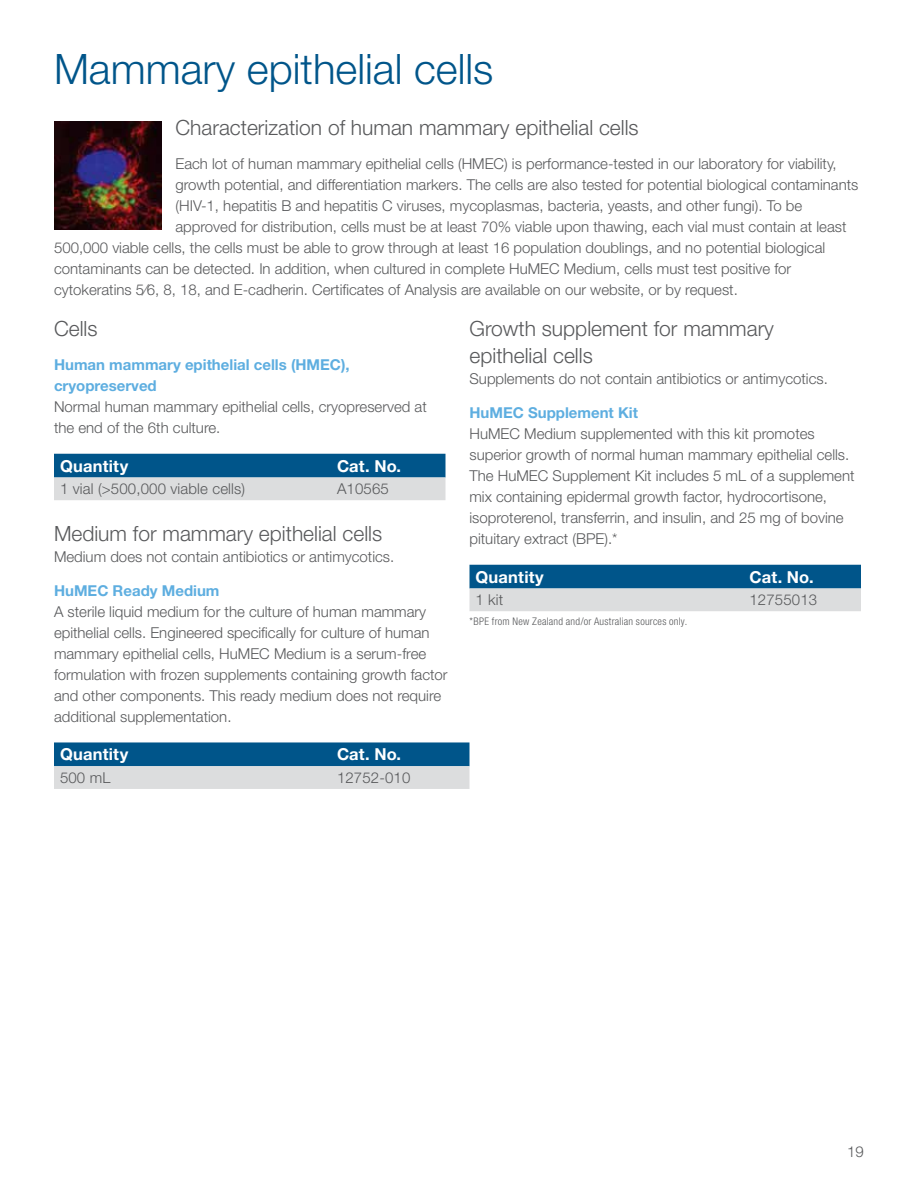
<style>
.page{position:relative;width:918px;height:1188px;background:#fff}
.page>*{position:absolute;margin:0;border:0;box-sizing:border-box;transform-origin:0 0}
.t1{font:300 42px "Helvetica Neue LT Std";color:#00558a}
.t2{font:300 21px/27px "Helvetica Neue LT Std";color:#58595b}
.t3{font:700 16.5px "Helvetica Neue LT Std";letter-spacing:.01em;color:#fff}
.t4{font:300 15px/21px "Helvetica Neue LT Std";color:#58595b}
.t5{font:700 15px/21px "Helvetica Neue LT Std";color:#5eaee0}
.t6{font:300 condensed 10.5px "Helvetica Neue LT Std";letter-spacing:.025em;color:#58595b}
</style>
<div class="page">
<svg style="left:54px;top:454px;width:392px;height:46px;background:#6c98b3"></svg>
<svg style="left:54px;top:742px;width:416px;height:47px;background:#6e99b4"></svg>
<svg style="left:469px;top:565px;width:392px;height:46px;background:#6d98b4"></svg>
<img style="left:54px;top:122px;width:108px;height:108px">
<h1 class="t1" style="left:54px;top:43px;width:441px">Mammary epithelial cells</h1>
<h2 class="t2" style="left:176px;top:114px;width:465px">Characterization of human mammary epithelial cells</h2>
<p class="t4" style="left:176px;top:153px;width:663px">Each lot of human mammary epithelial cells (HMEC) is performance-tested in our laboratory for viability,</p>
<p class="t4" style="left:176px;top:174px;width:684px">growth potential, and differentiation markers. The cells are also tested for potential biological contaminants</p>
<p class="t4" style="left:176px;top:195px;width:628px">(HIV-1, hepatitis B and hepatitis C viruses, mycoplasmas, bacteria, yeasts, and other fungi). To be</p>
<p class="t4" style="left:176px;top:216px;width:672px">approved for distribution, cells must be at least 70% viable upon thawing, each vial must contain at least</p>
<p class="t4" style="left:54px;top:237px;width:773px">500,000 viable cells, the cells must be able to grow through at least 16 population doublings, and no potential biological</p>
<p class="t4" style="left:54px;top:258px;width:739px">contaminants can be detected. In addition, when cultured in complete HuMEC Medium, cells must test positive for</p>
<p class="t4" style="left:54px;top:279px;width:685px">cytokeratins 5⁄6, 8, 18, and E-cadherin. Certificates of Analysis are available on our website, or by request.</p>
<h2 class="t2" style="left:54px;top:315px;width:45px">Cells</h2>
<p class="t5" style="left:54px;top:354px;width:297px">Human mammary epithelial cells (HMEC), cryopreserved</p>
<p class="t4" style="left:54px;top:396px;width:374px">Normal human mammary epithelial cells, cryopreserved at the end of the 6th culture.</p>
<p class="t3" style="left:60px;top:455px;width:70px">Quantity</p>
<p class="t3" style="left:337px;top:455px;width:66px">Cat. No.</p>
<p class="t4" style="left:60px;top:478px;width:187px">1 vial (&gt;500,000 viable cells)</p>
<p class="t4" style="left:337px;top:478px;width:53px">A10565</p>
<h2 class="t2" style="left:54px;top:519px;width:330px">Medium for mammary epithelial cells</h2>
<p class="t4" style="left:54px;top:546px;width:342px">Medium does not contain antibiotics or antimycotics.</p>
<p class="t5" style="left:54px;top:580px;width:167px">HuMEC Ready Medium</p>
<p class="t4" style="left:54px;top:601px;width:395px">A sterile liquid medium for the culture of human mammary epithelial cells. Engineered specifically for culture of human mammary epithelial cells, HuMEC Medium is a serum-free formulation with frozen supplements containing growth factor and other components. This ready medium does not require additional supplementation.</p>
<p class="t3" style="left:60px;top:744px;width:70px">Quantity</p>
<p class="t3" style="left:337px;top:744px;width:66px">Cat. No.</p>
<p class="t4" style="left:60px;top:767px;width:52px">500 mL</p>
<p class="t4" style="left:337px;top:767px;width:75px">12752-010</p>
<h2 class="t2" style="left:469px;top:315px;width:306px">Growth supplement for mammary epithelial cells</h2>
<p class="t4" style="left:469px;top:368px;width:360px">Supplements do not contain antibiotics or antimycotics.</p>
<p class="t5" style="left:469px;top:402px;width:170px">HuMEC Supplement Kit</p>
<p class="t4" style="left:469px;top:423px;width:387px">HuMEC Medium supplemented with this kit promotes superior growth of normal human mammary epithelial cells.<br>The HuMEC Supplement Kit includes 5 mL of a supplement mix containing epidermal growth factor, hydrocortisone, isoproterenol, transferrin, and insulin, and 25 mg of bovine pituitary extract (BPE).*</p>
<p class="t3" style="left:475px;top:566px;width:70px">Quantity</p>
<p class="t3" style="left:749px;top:566px;width:66px">Cat. No.</p>
<p class="t4" style="left:475px;top:589px;width:29px">1 kit</p>
<p class="t4" style="left:750px;top:589px;width:69px">12755013</p>
<p class="t6" style="left:469px;top:615px;width:219px">*BPE from New Zealand and/or Australian sources only.</p>
<p class="t4" style="left:847px;top:1140px;width:18px">19</p>
</div>
